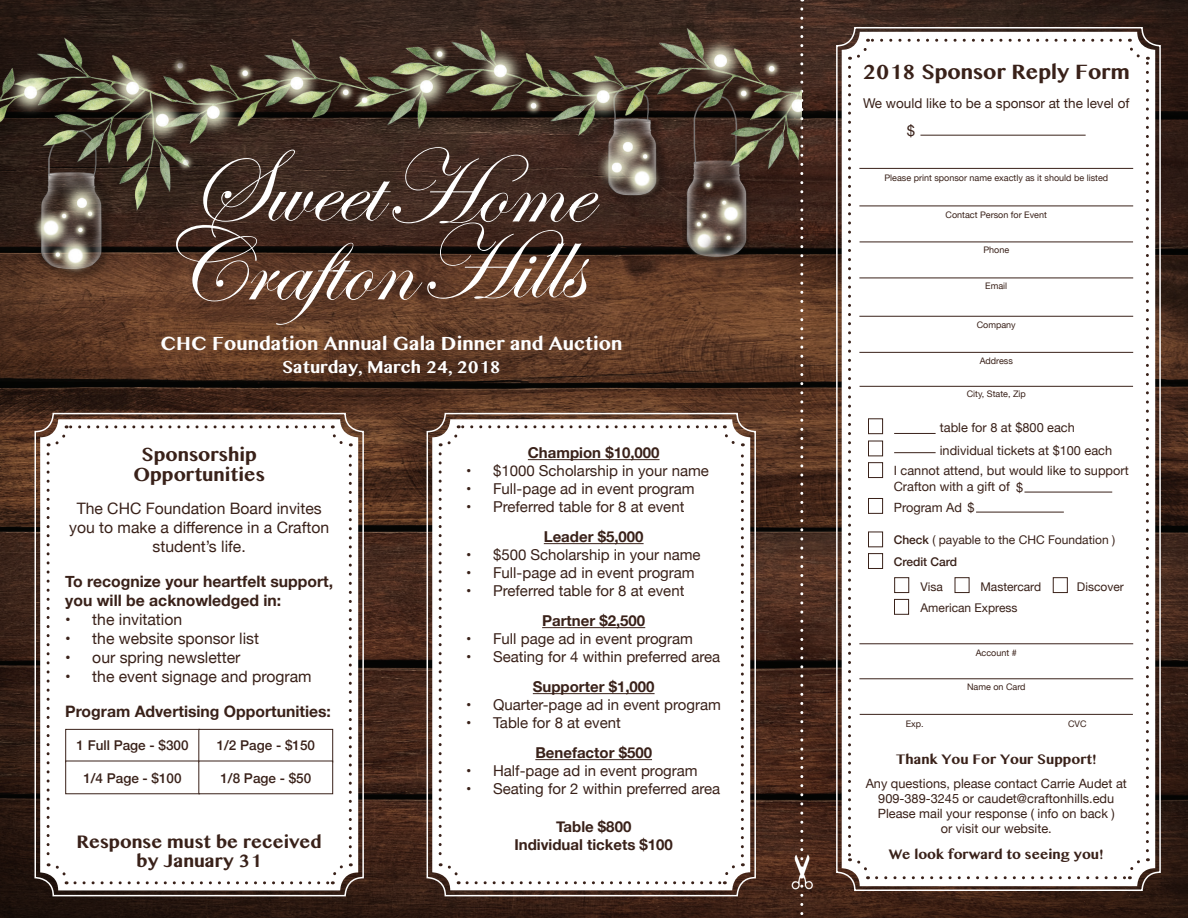
<style>
.page{position:relative;width:1188px;height:918px;background:#fff}
.page>*{position:absolute;margin:0;border:0;box-sizing:border-box;transform-origin:0 0}
.t1{font:700 18px "Bangla MN";color:#392119}
.t2{font:700 16.5px "Bangla MN";color:#fff}
.t3{font:700 16.5px "Bangla MN";color:#392119}
.t4{font:15.75px/18.9px "Helvetica Neue";color:#392119;text-align:center}
.t5{font:700 15.75px/18.9px "Helvetica Neue";color:#392119}
.t6{font:700 15.75px "Bangla MN";color:#392119}
.t7{font:15px "Helvetica Neue";color:#392119}
.t8{font:700 15px "Helvetica Neue";color:#392119}
.t9{font:700 15px "Bangla MN";color:#fff}
.t10{font:500 13.5px "Helvetica Neue";color:#392119}
.t11{font:13.5px "Helvetica Neue";color:#392119}
.t12{font:12.75px/15.3px "Helvetica Neue";color:#392119}
.t13{font:12px "Helvetica Neue";color:#392119}
.t14{font:700 12px "Bangla MN";color:#392119}
.t15{font:500 12px "Helvetica Neue";color:#392119}
.t16{font:9px "Helvetica Neue";color:#392119}
.s1{font-weight:500}
</style>
<div class="page">
<img style="left:0;top:0;width:1188px;height:918px">
<div style="left:842px;top:32px;width:313px;height:854px;background:#fff;border-radius:18px"></div>
<svg style="left:800px;top:9px;width:3px;height:909px;background:#775f54"></svg>
<div style="left:432px;top:419px;width:318px;height:471px;background:#fff;border-radius:18px"></div>
<div style="left:40px;top:419px;width:318px;height:471px;background:#fff;border-radius:18px"></div>
<svg style="left:439px;top:454px;width:22px;height:430px"></svg>
<svg style="left:467px;top:863px;width:276px;height:21px"></svg>
<svg style="left:723px;top:425px;width:21px;height:431px"></svg>
<svg style="left:440px;top:425px;width:275px;height:22px"></svg>
<svg style="left:848px;top:67px;width:23px;height:812px"></svg>
<svg style="left:877px;top:858px;width:271px;height:21px"></svg>
<svg style="left:1126px;top:39px;width:23px;height:812px"></svg>
<svg style="left:850px;top:39px;width:270px;height:21px"></svg>
<svg style="left:47px;top:454px;width:22px;height:430px"></svg>
<svg style="left:75px;top:863px;width:276px;height:21px"></svg>
<svg style="left:329px;top:425px;width:23px;height:431px"></svg>
<svg style="left:48px;top:425px;width:275px;height:22px"></svg>
<div style="left:34px;top:413px;width:330px;height:483px;border:2px solid #fff;border-radius:18px"></div>
<div style="left:427px;top:413px;width:329px;height:483px;border:2px solid #fff;border-radius:18px"></div>
<div style="left:836px;top:27px;width:325px;height:864px;border:2px solid #fff;border-radius:18px"></div>
<div style="left:65px;top:729px;width:135px;height:34px;background:#fff;border:1px solid #392119"></div>
<div style="left:65px;top:761px;width:135px;height:33px;background:#fff"></div>
<div style="left:198px;top:729px;width:135px;height:34px;background:#fff;border:1px solid #392119"></div>
<div style="left:198px;top:761px;width:135px;height:33px;background:#fff"></div>
<img style="left:683px;top:243px;width:73px;height:23px">
<img style="left:29px;top:243px;width:89px;height:38px">
<img style="left:0;top:0;width:802px;height:243px">
<img style="left:791px;top:854px;width:22px;height:36px">
<hr style="left:528px;top:459px;width:132px;height:1px;background:#392119">
<hr style="left:544px;top:543px;width:100px;height:1px;background:#392119">
<hr style="left:542px;top:627px;width:103px;height:1px;background:#392119">
<hr style="left:533px;top:693px;width:122px;height:1px;background:#392119">
<hr style="left:535px;top:759px;width:117px;height:1px;background:#392119">
<svg style="left:176px;top:147px;width:424px;height:178px;background:#5f473c"></svg>
<div style="left:868px;top:532px;width:15px;height:15px;background:#fff;border:1px solid #392119"></div>
<div style="left:868px;top:441px;width:15px;height:15px;background:#fff;border:1px solid #392119"></div>
<div style="left:868px;top:418px;width:15px;height:16px;background:#fff;border:1px solid #392119"></div>
<div style="left:868px;top:462px;width:15px;height:16px;background:#fff;border:1px solid #392119"></div>
<div style="left:868px;top:498px;width:15px;height:16px;background:#fff;border:1px solid #392119"></div>
<div style="left:868px;top:553px;width:15px;height:16px;background:#fff;border:1px solid #392119"></div>
<div style="left:894px;top:577px;width:15px;height:16px;background:#fff;border:1px solid #392119"></div>
<div style="left:955px;top:577px;width:14px;height:16px;background:#fff;border:1px solid #392119"></div>
<div style="left:1053px;top:577px;width:15px;height:16px;background:#fff;border:1px solid #392119"></div>
<div style="left:894px;top:599px;width:15px;height:16px;background:#fff;border:1px solid #392119"></div>
<hr style="left:860px;top:242px;width:273px;height:1px;background:#392119">
<hr style="left:859px;top:206px;width:274px;height:1px;background:#392119">
<hr style="left:859px;top:168px;width:274px;height:1px;background:#392119">
<hr style="left:920px;top:135px;width:166px;height:1px;background:#392119">
<hr style="left:859px;top:278px;width:274px;height:1px;background:#392119">
<hr style="left:859px;top:316px;width:274px;height:1px;background:#392119">
<hr style="left:859px;top:352px;width:274px;height:1px;background:#392119">
<hr style="left:859px;top:643px;width:274px;height:1px;background:#392119">
<hr style="left:859px;top:678px;width:274px;height:1px;background:#392119">
<hr style="left:860px;top:714px;width:273px;height:1px;background:#392119">
<hr style="left:976px;top:512px;width:88px;height:1px;background:#392119">
<hr style="left:860px;top:386px;width:273px;height:1px;background:#392119">
<hr style="left:894px;top:452px;width:42px;height:1px;background:#392119">
<hr style="left:894px;top:433px;width:42px;height:1px;background:#392119">
<hr style="left:1024px;top:492px;width:88px;height:1px;background:#392119">
<p class="t2" style="left:160px;top:331px;width:464px">CHC Foundation Annual Gala Dinner and Auction</p>
<p class="t9" style="left:282px;top:356px;width:220px">Saturday, March 24, 2018</p>
<p class="t3" style="left:141px;top:443px;width:117px">Sponsorship</p>
<p class="t3" style="left:133px;top:462px;width:133px">Opportunities</p>
<p class="t4" style="left:69px;top:500px;width:261px">The CHC Foundation Board invites you to make a difference in a Crafton student’s life.</p>
<p class="t5" style="left:65px;top:573px;width:269px">To recognize your heartfelt support, you will be acknowledged in:</p>
<p class="t4" style="left:65px;top:611px;width:118px">• the invitation</p>
<p class="t4" style="left:65px;top:630px;width:195px">• the website sponsor list</p>
<p class="t4" style="left:65px;top:649px;width:177px">• our spring newsletter</p>
<p class="t4" style="left:65px;top:668px;width:248px">• the event signage and program</p>
<p class="t5" style="left:65px;top:702px;width:267px">Program Advertising Opportunities:</p>
<p class="t10" style="left:76px;top:734px;width:114px">1 Full Page - $300</p>
<p class="t10" style="left:83px;top:767px;width:100px">1/4 Page - $100</p>
<p class="t10" style="left:217px;top:734px;width:100px">1/2 Page - $150</p>
<p class="t10" style="left:220px;top:767px;width:92px">1/8 Page - $50</p>
<p class="t6" style="left:77px;top:830px;width:247px">Response must be received</p>
<p class="t6" style="left:137px;top:849px;width:127px">by January 31</p>
<p class="t8" style="left:528px;top:441px;width:133px">Champion $10,000</p>
<p class="t7" style="left:466px;top:460px;width:244px">• $1000 Scholarship in your name</p>
<p class="t7" style="left:466px;top:478px;width:230px">• Full-page ad in event program</p>
<p class="t7" style="left:466px;top:496px;width:220px">• Preferred table for 8 at event</p>
<p class="t8" style="left:544px;top:525px;width:101px">Leader $5,000</p>
<p class="t7" style="left:466px;top:544px;width:236px">• $500 Scholarship in your name</p>
<p class="t7" style="left:466px;top:562px;width:230px">• Full-page ad in event program</p>
<p class="t7" style="left:466px;top:580px;width:220px">• Preferred table for 8 at event</p>
<p class="t8" style="left:542px;top:609px;width:105px">Partner $2,500</p>
<p class="t7" style="left:466px;top:628px;width:229px">• Full page ad in event program</p>
<p class="t7" style="left:466px;top:646px;width:256px">• Seating for 4 within preferred area</p>
<p class="t8" style="left:533px;top:675px;width:123px">Supporter $1,000</p>
<p class="t7" style="left:466px;top:694px;width:256px">• Quarter-page ad in event program</p>
<p class="t7" style="left:466px;top:712px;width:156px">• Table for 8 at event</p>
<p class="t8" style="left:535px;top:741px;width:118px">Benefactor $500</p>
<p class="t7" style="left:466px;top:760px;width:233px">• Half-page ad in event program</p>
<p class="t7" style="left:466px;top:778px;width:256px">• Seating for 2 within preferred area</p>
<p class="t8" style="left:556px;top:815px;width:77px">Table $800</p>
<p class="t8" style="left:514px;top:833px;width:160px">Individual tickets $100</p>
<p class="t1" style="left:863px;top:58px;width:268px">2018 Sponsor Reply Form</p>
<p class="t11" style="left:863px;top:94px;width:268px">We would like to be a sponsor at the level of</p>
<p class="t7" style="left:907px;top:119px;width:10px">$</p>
<p class="t16" style="left:884px;top:172px;width:225px">Please print sponsor name exactly as it should be listed</p>
<p class="t16" style="left:946px;top:208px;width:103px">Contact Person for Event</p>
<p class="t16" style="left:983px;top:243px;width:27px">Phone</p>
<p class="t16" style="left:985px;top:280px;width:24px">Email</p>
<p class="t16" style="left:977px;top:318px;width:41px">Company</p>
<p class="t16" style="left:980px;top:354px;width:35px">Address</p>
<p class="t16" style="left:967px;top:388px;width:61px">City, State, Zip</p>
<p class="t12" style="left:940px;top:421px;width:137px">table for 8 at $800 each</p>
<p class="t12" style="left:940px;top:443px;width:174px">individual tickets at $100 each</p>
<p class="t12" style="left:894px;top:464px;width:236px">I cannot attend, but would like to support<br>Crafton with a gift of</p>
<p class="t12" style="left:1016px;top:480px;width:9px">$</p>
<p class="t12" style="left:894px;top:500px;width:82px">Program Ad $</p>
<p class="t13" style="left:894px;top:532px;width:223px"><span class="s1">Check</span> ( payable to the CHC Foundation )</p>
<p class="t15" style="left:894px;top:552px;width:65px">Credit Card</p>
<p class="t13" style="left:921px;top:578px;width:24px">Visa</p>
<p class="t13" style="left:921px;top:599px;width:98px">American Express</p>
<p class="t13" style="left:981px;top:578px;width:62px">Mastercard</p>
<p class="t13" style="left:1077px;top:578px;width:48px">Discover</p>
<p class="t16" style="left:976px;top:646px;width:43px">Account #</p>
<p class="t16" style="left:967px;top:681px;width:60px">Name on Card</p>
<p class="t16" style="left:906px;top:717px;width:19px">Exp.</p>
<p class="t16" style="left:1068px;top:717px;width:20px">CVC</p>
<p class="t14" style="left:896px;top:750px;width:203px">Thank You For Your Support!</p>
<p class="t12" style="left:866px;top:776px;width:263px">Any questions, please contact Carrie Audet at</p>
<p class="t12" style="left:878px;top:791px;width:238px">909-389-3245 or caudet@craftonhills.edu</p>
<p class="t12" style="left:878px;top:807px;width:239px">Please mail your response ( info on back )</p>
<p class="t12" style="left:941px;top:822px;width:112px">or visit our website.</p>
<p class="t14" style="left:889px;top:845px;width:217px">We look forward to seeing you!</p>
</div>
